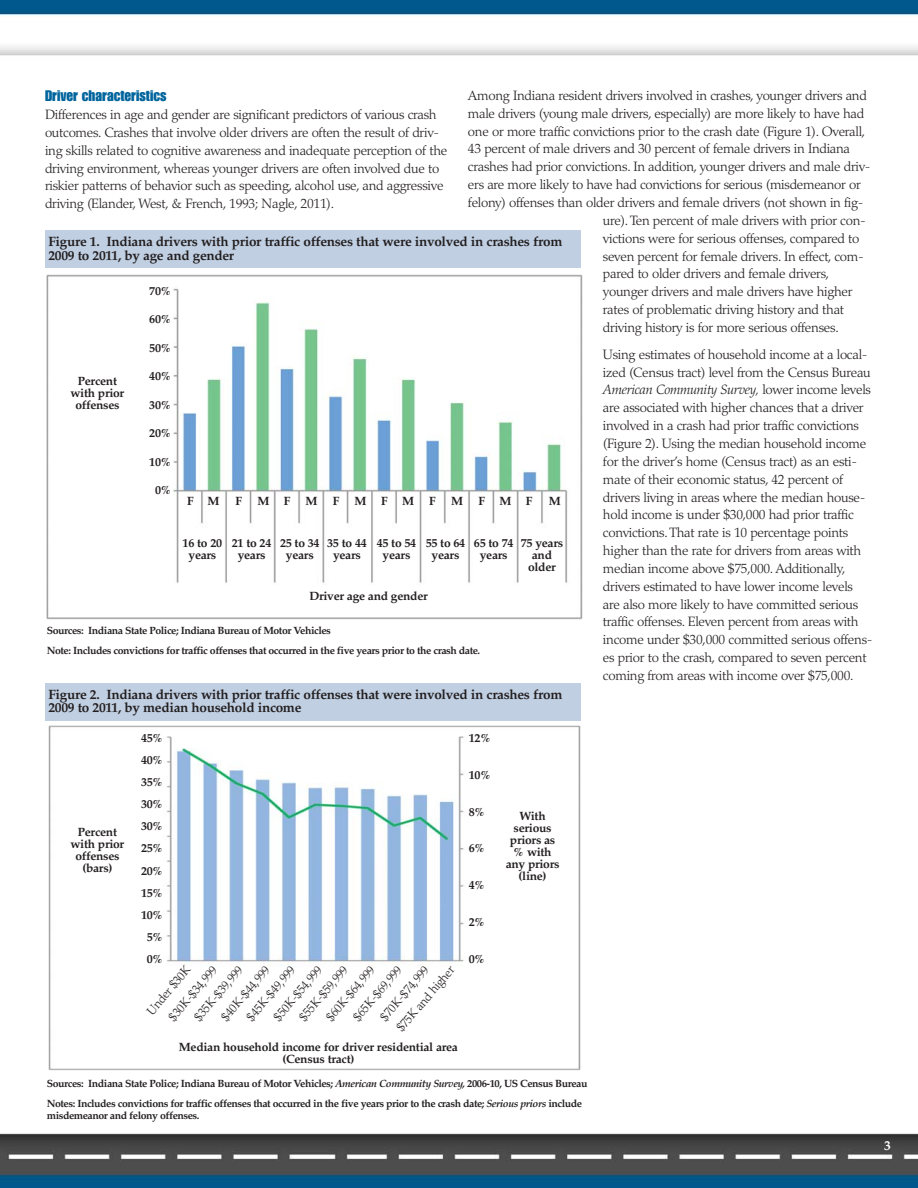
<style>
.page{position:relative;width:918px;height:1188px;background:#fff}
.page>*{position:absolute;margin:0;border:0;box-sizing:border-box;transform-origin:0 0}
.t1{font:15px "Impact URWT";color:#00649d}
.t2{font:300 13.5px/17.9px "Palatino";letter-spacing:-.02em;color:#231f20}
.t3{font:700 13.5px/13.5px "Palatino";letter-spacing:-.02em;color:#231f20}
.t4{font:700 13.5px "Palatino";color:#fff}
.t5{font:300 12.3px/19.5px "Palatino";color:#231f20}
.t6{font:700 12px/12px "Palatino";letter-spacing:-.02em;color:#231f20;text-align:center}
.t7{font:700 10.5px/20.2px "Palatino";letter-spacing:-.04em;color:#231f20}
.s1{font-style:italic}
</style>
<div class="page">
<img style="left:0;top:0;width:918px;height:1188px">
<div style="left:45px;top:230px;width:536px;height:37px;background:#c0cfe2"></div>
<div style="left:45px;top:683px;width:536px;height:37px;background:#c0cfe2"></div>
<img style="left:47px;top:274px;width:536px;height:346px">
<img style="left:49px;top:725px;width:533px;height:346px">
<p class="t2" style="left:468px;top:88px;width:400px">Among Indiana resident drivers involved in crashes, younger drivers and</p>
<p class="t2" style="left:468px;top:106px;width:398px">male drivers (young male drivers, especially) are more likely to have had</p>
<p class="t2" style="left:468px;top:124px;width:399px">one or more traffic convictions prior to the crash date (Figure 1). Overall,</p>
<p class="t2" style="left:468px;top:141px;width:384px">43 percent of male drivers and 30 percent of female drivers in Indiana</p>
<p class="t2" style="left:468px;top:159px;width:404px">crashes had prior convictions. In addition, younger drivers and male driv-</p>
<p class="t2" style="left:468px;top:177px;width:394px">ers are more likely to have had convictions for serious (misdemeanor or</p>
<p class="t2" style="left:468px;top:195px;width:397px">felony) offenses than older drivers and female drivers (not shown in fig-</p>
<p class="t2" style="left:603px;top:213px;width:264px">ure). Ten percent of male drivers with prior con-</p>
<p class="t2" style="left:603px;top:231px;width:258px">victions were for serious offenses, compared to</p>
<p class="t2" style="left:603px;top:249px;width:262px">seven percent for female drivers. In effect, com-</p>
<p class="t2" style="left:603px;top:266px;width:228px">pared to older drivers and female drivers,</p>
<p class="t2" style="left:603px;top:284px;width:251px">younger drivers and male drivers have higher</p>
<p class="t2" style="left:603px;top:302px;width:243px">rates of problematic driving history and that</p>
<p class="t2" style="left:603px;top:320px;width:237px">driving history is for more serious offenses.</p>
<p class="t2" style="left:603px;top:347px;width:271px">Using estimates of household income at a local&shy;ized (Census tract) level from the Census Bureau <span class="s1">American Community Survey,</span> lower income levels are associated with higher chances that a driver involved in a crash had prior traffic convictions (Figure 2). Using the median household income for the driver’s home (Census tract) as an esti&shy;mate of their economic status, 42 percent of drivers living in areas where the median house&shy;hold income is under $30,000 had prior traffic convictions. That rate is 10 percentage points higher than the rate for drivers from areas with median income above $75,000. Additionally, drivers estimated to have lower income levels are also more likely to have committed serious traffic offenses. Eleven percent from areas with income under $30,000 committed serious offens&shy;es prior to the crash, compared to seven percent coming from areas with income over $75,000.</p>
<p class="t1" style="left:45px;top:91px;width:123px">Driver characteristics</p>
<p class="t2" style="left:45px;top:107px;width:404px">Differences in age and gender are significant predictors of various crash outcomes. Crashes that involve older drivers are often the result of driv&shy;ing skills related to cognitive awareness and inadequate perception of the driving environment, whereas younger drivers are often involved due to riskier patterns of behavior such as speeding, alcohol use, and aggressive driving (Elander, West, &amp; French, 1993; Nagle, 2011).</p>
<p class="t3" style="left:48px;top:236px;width:515px">Figure 1. Indiana drivers with prior traffic offenses that were involved in crashes from<br>2009 to 2011, by age and gender</p>
<p class="t6" style="left:149px;top:286px;width:24px">70%</p>
<p class="t6" style="left:149px;top:314px;width:24px">60%</p>
<p class="t6" style="left:149px;top:343px;width:24px">50%</p>
<p class="t6" style="left:149px;top:371px;width:24px">40%</p>
<p class="t6" style="left:149px;top:400px;width:24px">30%</p>
<p class="t6" style="left:149px;top:428px;width:24px">20%</p>
<p class="t6" style="left:149px;top:457px;width:24px">10%</p>
<p class="t6" style="left:155px;top:485px;width:18px">0%</p>
<p class="t6" style="left:71px;top:377px;width:55px">Percent with prior offenses</p>
<p class="t6" style="left:187px;top:496px;width:34px">F M</p>
<p class="t6" style="left:236px;top:496px;width:8px">F</p>
<p class="t6" style="left:257px;top:496px;width:35px">M F</p>
<p class="t6" style="left:306px;top:496px;width:13px">M</p>
<p class="t6" style="left:333px;top:496px;width:104px">FMFMF</p>
<p class="t6" style="left:451px;top:496px;width:13px">M</p>
<p class="t6" style="left:479px;top:496px;width:55px">FMF</p>
<p class="t6" style="left:549px;top:496px;width:13px">M</p>
<p class="t6" style="left:189px;top:538px;width:376px;text-align:left;text-indent:-6px">16 to 20 21 to 24 25 to 34 35 to 44 45 to 54 55 to 64 65 to 74 75 years years</p>
<p class="t6" style="left:238px;top:550px;width:29px">years</p>
<p class="t6" style="left:286px;top:550px;width:29px">years</p>
<p class="t6" style="left:333px;top:550px;width:29px">years</p>
<p class="t6" style="left:383px;top:550px;width:29px">years</p>
<p class="t6" style="left:432px;top:550px;width:29px">years</p>
<p class="t6" style="left:480px;top:550px;width:29px">years</p>
<p class="t6" style="left:528px;top:550px;width:29px">and older</p>
<p class="t6" style="left:309px;top:592px;width:120px">Driver age and gender</p>
<p class="t7" style="left:47px;top:622px;width:435px">Sources: Indiana State Police; Indiana Bureau of Motor Vehicles<br>Note: Includes convictions for traffic offenses that occurred in the five years prior to the crash date.</p>
<p class="t3" style="left:48px;top:689px;width:515px">Figure 2. Indiana drivers with prior traffic offenses that were involved in crashes from<br>2009 to 2011, by median household income</p>
<p class="t6" style="left:71px;top:827px;width:55px">Percent with prior offenses (bars)</p>
<p class="t6" style="left:141px;top:728px;width:24px;line-height:22px">45%<br>40%<br>35%<br>30%<br>30%<br>25%<br>20%<br>15%<br>10%<br>5%<br>0%</p>
<p class="t6" style="left:469px;top:733px;width:24px">12%</p>
<p class="t6" style="left:469px;top:770px;width:24px">10%</p>
<p class="t6" style="left:469px;top:807px;width:18px">8%</p>
<p class="t6" style="left:469px;top:844px;width:18px">6%</p>
<p class="t6" style="left:469px;top:880px;width:18px">4%</p>
<p class="t6" style="left:469px;top:917px;width:18px">2%</p>
<p class="t6" style="left:469px;top:954px;width:18px">0%</p>
<p class="t5" style="left:143px;top:1008px;width:61px;rotate:-50deg">Under $30K</p>
<p class="t5" style="left:165px;top:1014px;width:69px;rotate:-50deg">$30K-$34,999</p>
<p class="t5" style="left:190px;top:1014px;width:69px;rotate:-50deg">$35K-$39,999</p>
<p class="t5" style="left:228px;top:1001px;width:69px;text-indent:-16px;rotate:-50deg">$40K-$44,999 $45K-$49,999</p>
<p class="t5" style="left:280px;top:1001px;width:69px;text-indent:-16px;rotate:-50deg">$50K-$54,999 $55K-$59,999</p>
<p class="t5" style="left:322px;top:1014px;width:69px;rotate:-50deg">$60K-$64,999</p>
<p class="t5" style="left:349px;top:1014px;width:69px;rotate:-50deg">$65K-$69,999</p>
<p class="t5" style="left:376px;top:1014px;width:69px;rotate:-50deg">$70K-$74,999</p>
<p class="t5" style="left:393px;top:1025px;width:83px;rotate:-50deg">$75K and higher</p>
<p class="t6" style="left:179px;top:1042px;width:281px">Median household income for driver residential area (Census tract)</p>
<p class="t6" style="left:506px;top:811px;width:55px">With serious priors as % with any priors (line)</p>
<p class="t7" style="left:47px;top:1075px;width:542px">Sources: Indiana State Police; Indiana Bureau of Motor Vehicles; <span class="s1">American Community Survey,</span> 2006-10, US Census Bureau<br>Notes: Includes convictions for traffic offenses that occurred in the five years prior to the crash date; <span class="s1">Serious priors</span> include</p>
<p class="t7" style="left:47px;top:1106px;width:154px">misdemeanor and felony offenses.</p>
<p class="t4" style="left:884px;top:1140px;width:8px">3</p>
</div>
